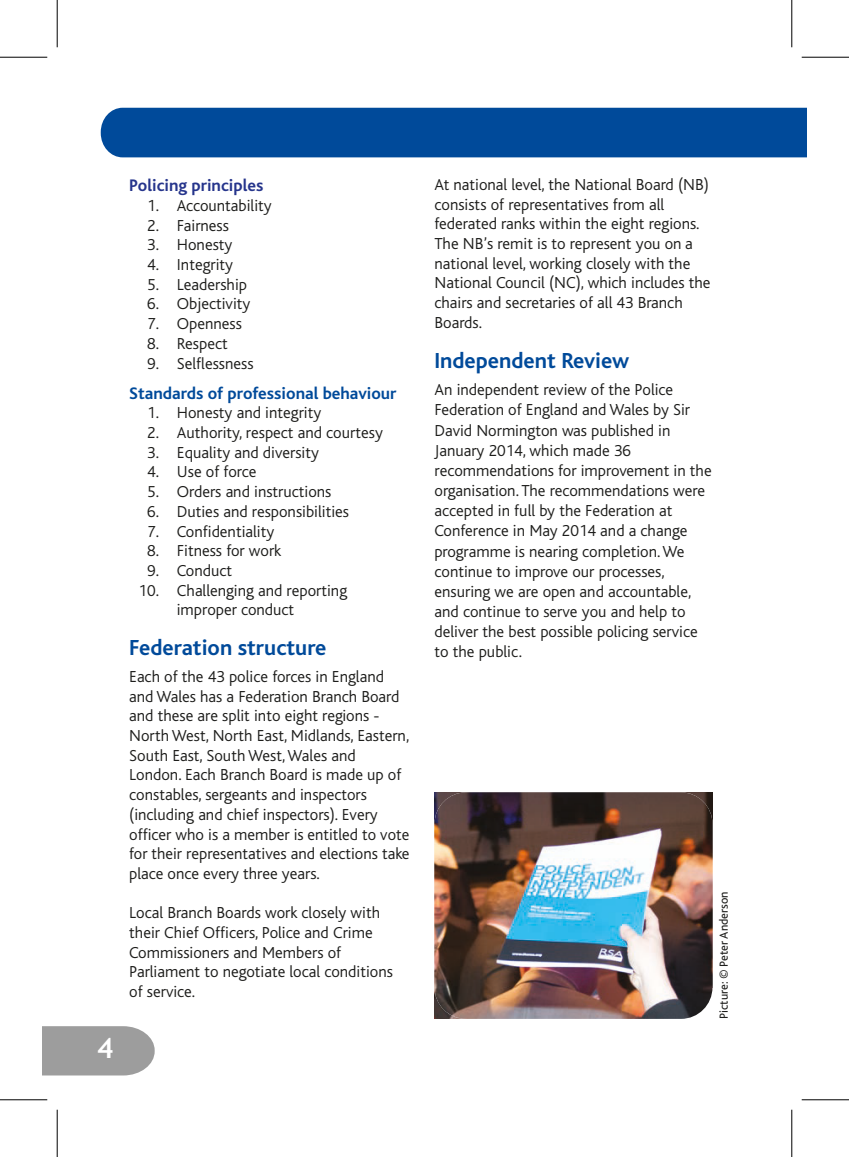
<style>
.page{position:relative;width:849px;height:1157px;background:#fff}
.page>*{position:absolute;margin:0;border:0;box-sizing:border-box;transform-origin:0 0}
.t1{font:700 28px "Trebuchet MS";color:#fff}
.t2{font:700 22.75px "Bliss";color:#004a9a}
.t3{font:700 17.5px "Bliss";color:#004a9a}
.t4{font:700 17.5px "Bliss";color:#26358c}
.t5{font:300 16.62px/19.6px "Bliss";color:#1d1d1b}
.t6{font:12.25px "Bliss";color:#1d1d1b}
</style>
<div class="page">
<div style="left:101px;top:108px;width:705px;height:49px;background:#004a9a"></div>
<svg style="left:42px;top:1026px;width:113px;height:49px;background:#a3a3a3"></svg>
<img style="left:434px;top:792px;width:278px;height:226px;border-radius:32px">
<hr style="left:0;top:57px;width:47px;height:1px;background:#000">
<hr style="left:801px;top:57px;width:48px;height:1px;background:#000">
<hr style="left:0;top:1099px;width:47px;height:1px;background:#000">
<hr style="left:801px;top:1099px;width:48px;height:1px;background:#000">
<hr style="left:57px;top:0;width:1px;height:47px;background:#000">
<hr style="left:57px;top:1109px;width:1px;height:47px;background:#000">
<hr style="left:791px;top:0;width:1px;height:47px;background:#000">
<hr style="left:791px;top:1109px;width:1px;height:47px;background:#000">
<p class="t1" style="left:97px;top:1030px;width:18px">4</p>
<p class="t4" style="left:129px;top:176px;width:136px">Policing principles</p>
<p class="t5" style="left:147px;top:196px;width:126px">1. Accountability</p>
<p class="t5" style="left:147px;top:216px;width:83px">2. Fairness</p>
<p class="t5" style="left:147px;top:235px;width:87px">3. Honesty</p>
<p class="t5" style="left:147px;top:255px;width:88px">4. Integrity</p>
<p class="t5" style="left:147px;top:275px;width:101px">5. Leadership</p>
<p class="t5" style="left:147px;top:294px;width:105px">6. Objectivity</p>
<p class="t5" style="left:147px;top:314px;width:96px">7. Openness</p>
<p class="t5" style="left:147px;top:334px;width:82px">8. Respect</p>
<p class="t5" style="left:147px;top:353px;width:108px">9. Selflessness</p>
<p class="t3" style="left:129px;top:383px;width:269px">Standards of professional behaviour</p>
<p class="t5" style="left:147px;top:403px;width:176px">1. Honesty and integrity</p>
<p class="t5" style="left:147px;top:423px;width:237px">2. Authority, respect and courtesy</p>
<p class="t5" style="left:147px;top:442px;width:173px">3. Equality and diversity</p>
<p class="t5" style="left:147px;top:462px;width:111px">4. Use of force</p>
<p class="t5" style="left:147px;top:482px;width:186px">5. Orders and instructions</p>
<p class="t5" style="left:147px;top:501px;width:203px">6. Duties and responsibilities</p>
<p class="t5" style="left:147px;top:521px;width:129px">7. Confidentiality</p>
<p class="t5" style="left:147px;top:541px;width:136px">8. Fitness for work</p>
<p class="t5" style="left:147px;top:561px;width:86px">9. Conduct</p>
<p class="t5" style="left:177px;top:580px;width:172px;text-indent:-38px">10. Challenging and reporting improper conduct</p>
<p class="t2" style="left:129px;top:635px;width:199px">Federation structure</p>
<p class="t5" style="left:129px;top:666px;width:282px">Each of the 43 police forces in England and Wales has a Federation Branch Board and these are split into eight regions - North West, North East, Midlands, Eastern, South East, South West, Wales and London. Each Branch Board is made up of constables, sergeants and inspectors (including and chief inspectors). Every officer who is a member is entitled to vote for their representatives and elections take place once every three years.</p>
<p class="t5" style="left:129px;top:903px;width:265px">Local Branch Boards work closely with their Chief Officers, Police and Crime<br>Commissioners and Members of<br>Parliament to negotiate local conditions of service.</p>
<p class="t5" style="left:434px;top:175px;width:277px">At national level, the National Board (NB) consists of representatives from all federated ranks within the eight regions.<br>The NB’s remit is to represent you on a national level, working closely with the National Council (NC), which includes the chairs and secretaries of all 43 Branch Boards.</p>
<p class="t2" style="left:434px;top:348px;width:196px">Independent Review</p>
<p class="t5" style="left:434px;top:380px;width:279px;line-height:20.1px">An independent review of the Police Federation of England and Wales by Sir David Normington was published in January 2014, which made 36 recommendations for improvement in the organisation. The recommendations were accepted in full by the Federation at Conference in May 2014 and a change programme is nearing completion. We continue to improve our processes, ensuring we are open and accountable, and continue to serve you and help to deliver the best possible policing service to the public.</p>
<p class="t6" style="left:717px;top:1018px;width:129px;rotate:-90deg">Picture: © Peter Anderson</p>
</div>
